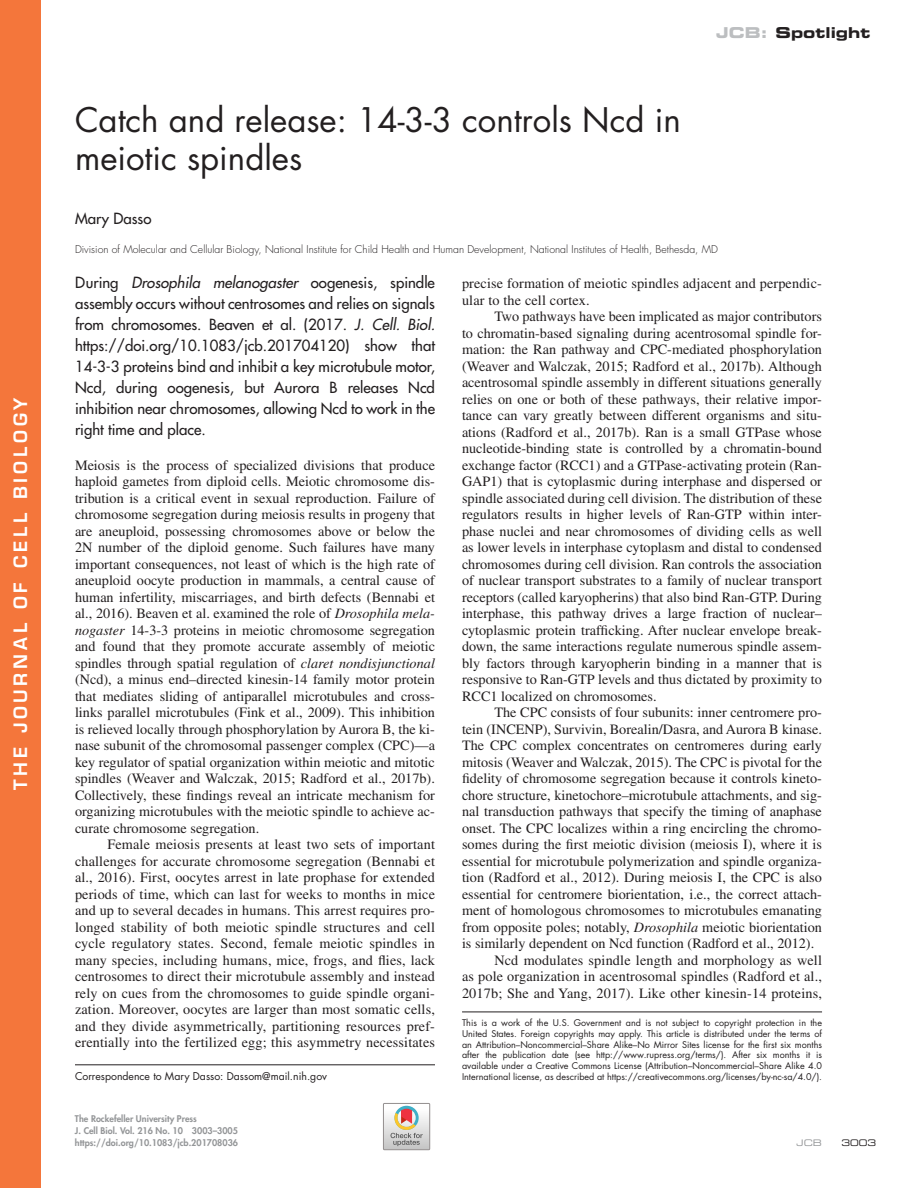
<style>
.page{position:relative;width:918px;height:1188px;background:#fff}
.page>*{position:absolute;margin:0;border:0;box-sizing:border-box;transform-origin:0 0}
.t1{font:33px/38.2px "Futura Std";color:#231f20}
.t2{font:600 18px "Eurostile LT Std";letter-spacing:.205em;color:#fff}
.t3{font:500 15px/21px "Futura Std";color:#231f20;text-align:justify}
.t4{font:15px "Eurostile LT Std Bold Ex 2";color:#231f20}
.t5{font:14.25px/16.5px "Times LT Std";color:#231f20;text-align:justify}
.t6{font:300 10.5px "Futura Std";color:#231f20}
.t7{font:10.5px "Futura Std";color:#231f20}
.t8{font:9px/10.8px "Futura Std";color:#231f20;text-align:justify}
.t9{font:800 9px/12px "Futura Std";color:#949698}
.t10{font:9px "Eurostile LT Std Ex 2";color:#231f20}
.t11{font:9px "Eurostile LT Std Ex 2";color:#949698}
.s1{color:#bcbec0}
.s2{font-style:italic}
</style>
<div class="page">
<div style="left:0;top:0;width:40px;height:1188px;background:#f4763b"></div>
<svg style="left:383px;top:1103px;width:47px;height:47px"></svg>
<hr style="left:75px;top:1065px;width:360px;height:1px;background:#231f20">
<hr style="left:462px;top:1012px;width:360px;height:1px;background:#231f20">
<p class="t2" style="left:9px;top:790px;width:395px;rotate:-90deg">THE JOURNAL OF CELL BIOLOGY</p>
<p class="t4" style="left:716px;top:22px;width:156px"><span class="s1">JCB:</span> Spotlight</p>
<h1 class="t1" style="left:75px;top:101px;width:607px">Catch and release: 14-3-3 controls Ncd in meiotic spindles</h1>
<p class="t3" style="left:75px;top:209px;width:78px">Mary Dasso</p>
<p class="t6" style="left:75px;top:243px;width:645px">Division of Molecular and Cellular Biology, National Institute for Child Health and Human Development, National Institutes of Health, Bethesda, MD</p>
<p class="t3" style="left:75px;top:272px;width:362px">During <span class="s2">Drosophila melanogaster</span> oogenesis, spindle assembly occurs without centrosomes and relies on signals from chromosomes. Beaven et al. (2017. <span class="s2">J. Cell. Biol. </span>https://doi.org/10.1083/jcb.201704120) show that 14-3-3 proteins bind and inhibit a key microtubule motor, Ncd, during oogenesis, but Aurora B releases Ncd inhibition near chromosomes, allowing Ncd to work in the right time and place.</p>
<p class="t5" style="left:462px;top:275px;width:361px">precise formation of meiotic spindles adjacent and perpendic&shy;ular to the cell cortex.</p>
<p class="t5" style="left:462px;top:308px;width:362px;text-indent:32px">Two pathways have been implicated as major contributors to chromatin-based signaling during acentrosomal spindle for&shy;mation: the Ran pathway and CPC-mediated phosphorylation (Weaver and Walczak, 2015; Radford et al., 2017b). Although acentrosomal spindle assembly in different situations generally relies on one or both of these pathways, their relative impor&shy;tance can vary greatly between different organisms and situ&shy;ations (Radford et al., 2017b). Ran is a small GTPase whose nucleotide-binding state is controlled by a chromatin-bound exchange factor (RCC1) and a GTPase-activating protein (Ran-GAP1) that is cytoplasmic during interphase and dispersed or spindle associated during cell division. The distribution of these regulators results in higher levels of Ran-GTP within inter&shy;phase nuclei and near chromosomes of dividing cells as well as lower levels in interphase cytoplasm and distal to condensed chromosomes during cell division. Ran controls the association of nuclear transport substrates to a family of nuclear transport receptors (called karyopherins) that also bind Ran-GTP. During interphase, this pathway drives a large fraction of nuclear– cytoplasmic protein trafficking. After nuclear envelope break&shy;down, the same interactions regulate numerous spindle assem&shy;bly factors through karyopherin binding in a manner that is responsive to Ran-GTP levels and thus dictated by proximity to RCC1 localized on chromosomes.</p>
<p class="t5" style="left:494px;top:704px;width:329px">The CPC consists of four subunits: inner centromere pro-</p>
<p class="t5" style="left:462px;top:721px;width:361px">tein (INCENP), Survivin, Borealin/Dasra, and Aurora B kinase.</p>
<p class="t5" style="left:462px;top:737px;width:362px">The CPC complex concentrates on centromeres during early</p>
<p class="t5" style="left:462px;top:754px;width:362px">mitosis (Weaver and Walczak, 2015). The CPC is pivotal for the</p>
<p class="t5" style="left:462px;top:770px;width:361px">fidelity of chromosome segregation because it controls kineto-</p>
<p class="t5" style="left:462px;top:787px;width:362px">chore structure, kinetochore–microtubule attachments, and sig-</p>
<p class="t5" style="left:462px;top:803px;width:361px">nal transduction pathways that specify the timing of anaphase</p>
<p class="t5" style="left:462px;top:820px;width:361px">onset. The CPC localizes within a ring encircling the chromo-</p>
<p class="t5" style="left:462px;top:836px;width:362px">somes during the first meiotic division (meiosis I), where it is</p>
<p class="t5" style="left:462px;top:853px;width:361px">essential for microtubule polymerization and spindle organiza-</p>
<p class="t5" style="left:462px;top:869px;width:361px">tion (Radford et al., 2012). During meiosis I, the CPC is also</p>
<p class="t5" style="left:462px;top:886px;width:362px">essential for centromere biorientation, i.e., the correct attach-</p>
<p class="t5" style="left:462px;top:902px;width:361px">ment of homologous chromosomes to microtubules emanating</p>
<p class="t5" style="left:462px;top:919px;width:361px">from opposite poles; notably, <span class="s2">Drosophila</span> meiotic biorientation</p>
<p class="t5" style="left:462px;top:935px;width:354px">is similarly dependent on Ncd function (Radford et al., 2012).</p>
<p class="t5" style="left:494px;top:952px;width:329px">Ncd modulates spindle length and morphology as well</p>
<p class="t5" style="left:462px;top:968px;width:362px">as pole organization in acentrosomal spindles (Radford et al.,</p>
<p class="t5" style="left:462px;top:985px;width:362px">2017b; She and Yang, 2017). Like other kinesin-14 proteins,</p>
<p class="t5" style="left:75px;top:456px;width:362px">Meiosis is the process of specialized divisions that produce haploid gametes from diploid cells. Meiotic chromosome dis&shy;tribution is a critical event in sexual reproduction. Failure of chromosome segregation during meiosis results in progeny that are aneuploid, possessing chromosomes above or below the 2N number of the diploid genome. Such failures have many important consequences, not least of which is the high rate of aneuploid oocyte production in mammals, a central cause of human infertility, miscarriages, and birth defects (Bennabi et al., 2016). Beaven et al. examined the role of <span class="s2">Drosophila mela&shy;nogaster</span> 14-3-3 proteins in meiotic chromosome segregation and found that they promote accurate assembly of meiotic spindles through spatial regulation of <span class="s2">claret nondisjunctional </span>(Ncd), a minus end–directed kinesin-14 family motor protein that mediates sliding of antiparallel microtubules and cross&shy;links parallel microtubules (Fink et al., 2009). This inhibition is relieved locally through phosphorylation by Aurora B, the ki&shy;nase subunit of the chromosomal passenger complex (CPC)—a key regulator of spatial organization within meiotic and mitotic spindles (Weaver and Walczak, 2015; Radford et al., 2017b).<br>Collectively, these findings reveal an intricate mechanism for organizing microtubules with the meiotic spindle to achieve ac&shy;curate chromosome segregation.</p>
<p class="t5" style="left:75px;top:836px;width:362px;text-indent:32px">Female meiosis presents at least two sets of important challenges for accurate chromosome segregation (Bennabi et al., 2016). First, oocytes arrest in late prophase for extended periods of time, which can last for weeks to months in mice and up to several decades in humans. This arrest requires pro&shy;longed stability of both meiotic spindle structures and cell cycle regulatory states. Second, female meiotic spindles in many species, including humans, mice, frogs, and flies, lack centrosomes to direct their microtubule assembly and instead rely on cues from the chromosomes to guide spindle organi&shy;zation. Moreover, oocytes are larger than most somatic cells, and they divide asymmetrically, partitioning resources pref&shy;erentially into the fertilized egg; this asymmetry necessitates</p>
<p class="t8" style="left:462px;top:1017px;width:362px">This is a work of the U.S. Government and is not subject to copyright protection in the United States. Foreign copyrights may apply. This article is distributed under the terms of an Attribution–Noncommercial–Share Alike–No Mirror Sites license for the first six months after the publication date (see http://www.rupress.org/terms/). After six months it is available under a Creative Commons License (Attribution–Noncommercial–Share Alike 4.0</p>
<p class="t7" style="left:75px;top:1069px;width:254px">Correspondence to Mary Dasso: Dassom@mail.nih.gov</p>
<p class="t8" style="left:462px;top:1071px;width:362px">International license, as described at https://creativecommons.org/licenses/by-nc-sa/4.0/).</p>
<p class="t9" style="left:75px;top:1112px;width:165px">The Rockefeller University Press<br>J. Cell Biol. Vol. 216 No. 10 3003–3005 https://doi.org/10.1083/jcb.201708036</p>
<p class="t11" style="left:796px;top:1136px;width:27px">JCB</p>
<p class="t10" style="left:842px;top:1136px;width:36px">3003</p>
</div>
